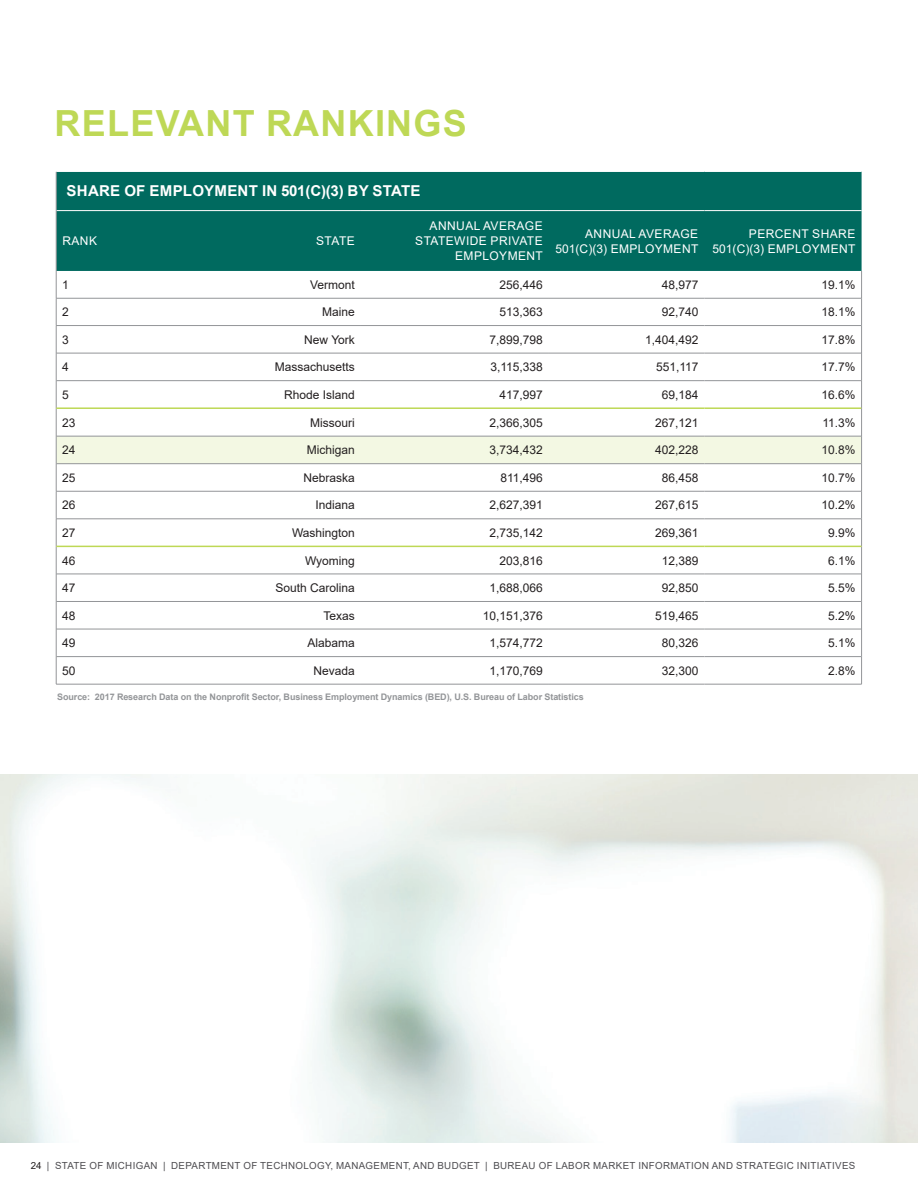
<style>
.page{position:relative;width:918px;height:1188px;background:#fff}
.page>*{position:absolute;margin:0;border:0;box-sizing:border-box;transform-origin:0 0}
.t1{font:700 36px "Arial";letter-spacing:.035em;color:#bed856}
.t2{font:700 15px "Arial";letter-spacing:.015em;color:#fff}
.Content{font:12px "Arial";color:#231f20}
.Column_Content{font:12px "Arial";color:#231f20}
.Table_H2{font:12px/15px "Arial";letter-spacing:.035em;color:#fff;text-align:right}
.Figures{font:12px "Arial";color:#231f20}
.t3{font:9.75px "Arial";letter-spacing:.035em;color:#4e4d51}
.t4{font:700 9px "Arial";letter-spacing:-.01em;color:#939598}
.s1{color:#231f20}
</style>
<div class="page">
<div style="left:57px;top:172px;width:805px;height:99px;background:#006a5f"></div>
<hr style="left:56px;top:211px;width:1px;height:60px;background:#939598">
<hr style="left:56px;top:210px;width:138px;height:1px;background:#fff">
<hr style="left:361px;top:210px;width:188px;height:1px;background:#fff">
<hr style="left:549px;top:210px;width:156px;height:1px;background:#fff">
<hr style="left:705px;top:210px;width:157px;height:1px;background:#fff">
<hr style="left:56px;top:172px;width:1px;height:39px;background:#939598">
<hr style="left:194px;top:210px;width:167px;height:1px;background:#fff">
<hr style="left:56px;top:684px;width:138px;height:1px;background:#939598">
<hr style="left:194px;top:684px;width:167px;height:1px;background:#939598">
<hr style="left:361px;top:684px;width:188px;height:1px;background:#939598">
<hr style="left:549px;top:684px;width:156px;height:1px;background:#939598">
<hr style="left:705px;top:684px;width:157px;height:1px;background:#939598">
<svg style="left:56px;top:271px;width:806px;height:413px"></svg>
<hr style="left:705px;top:380px;width:156px;height:1px;background:#939598">
<p class="t1" style="left:55px;top:98px;width:414px">RELEVANT RANKINGS</p>
<h1 class="t2" style="left:67px;top:181px;width:355px">SHARE OF EMPLOYMENT IN 501(C)(3) BY STATE</h1>
<p class="Table_H2" style="left:62px;top:233px;width:36px">RANK</p>
<p class="Table_H2" style="left:316px;top:233px;width:40px">STATE</p>
<p class="Table_H2" style="left:415px;top:218px;width:129px">ANNUAL AVERAGE<br>STATEWIDE PRIVATE<br>EMPLOYMENT</p>
<p class="Table_H2" style="left:555px;top:226px;width:145px">ANNUAL AVERAGE<br>501(C)(3) EMPLOYMENT</p>
<p class="Table_H2" style="left:712px;top:226px;width:145px">PERCENT SHARE<br>501(C)(3) EMPLOYMENT</p>
<p class="Content" style="left:62px;top:276px;width:8px">1</p>
<p class="Content" style="left:310px;top:276px;width:46px">Vermont</p>
<p class="Content" style="left:500px;top:276px;width:45px">256,446</p>
<p class="Content" style="left:662px;top:276px;width:38px">48,977</p>
<p class="Figures" style="left:822px;top:276px;width:36px">19.1%</p>
<p class="Column_Content" style="left:62px;top:304px;width:8px">2</p>
<p class="Column_Content" style="left:322px;top:304px;width:34px">Maine</p>
<p class="Column_Content" style="left:500px;top:304px;width:45px">513,363</p>
<p class="Column_Content" style="left:662px;top:304px;width:38px">92,740</p>
<p class="Figures" style="left:822px;top:304px;width:36px">18.1%</p>
<p class="Column_Content" style="left:62px;top:331px;width:8px">3</p>
<p class="Column_Content" style="left:304px;top:331px;width:52px">New York</p>
<p class="Column_Content" style="left:490px;top:331px;width:55px">7,899,798</p>
<p class="Column_Content" style="left:645px;top:331px;width:55px">1,404,492</p>
<p class="Figures" style="left:822px;top:331px;width:36px">17.8%</p>
<p class="Column_Content" style="left:62px;top:359px;width:8px">4</p>
<p class="Column_Content" style="left:275px;top:359px;width:82px">Massachusetts</p>
<p class="Column_Content" style="left:490px;top:359px;width:54px">3,115,338</p>
<p class="Column_Content" style="left:656px;top:359px;width:44px">551,117</p>
<p class="Figures" style="left:822px;top:359px;width:36px">17.7%</p>
<p class="Column_Content" style="left:62px;top:386px;width:8px">5</p>
<p class="Column_Content" style="left:284px;top:386px;width:72px">Rhode Island</p>
<p class="Column_Content" style="left:500px;top:386px;width:45px">417,997</p>
<p class="Column_Content" style="left:662px;top:386px;width:38px">69,184</p>
<p class="Figures" style="left:822px;top:386px;width:36px">16.6%</p>
<p class="Column_Content" style="left:62px;top:414px;width:15px">23</p>
<p class="Column_Content" style="left:310px;top:414px;width:46px">Missouri</p>
<p class="Column_Content" style="left:490px;top:414px;width:55px">2,366,305</p>
<p class="Column_Content" style="left:655px;top:414px;width:45px">267,121</p>
<p class="Figures" style="left:822px;top:414px;width:35px">11.3%</p>
<p class="Content" style="left:62px;top:442px;width:15px">24</p>
<p class="Content" style="left:307px;top:442px;width:50px">Michigan</p>
<p class="Content" style="left:490px;top:442px;width:55px">3,734,432</p>
<p class="Content" style="left:655px;top:442px;width:45px">402,228</p>
<p class="Figures" style="left:822px;top:442px;width:36px">10.8%</p>
<p class="Content" style="left:62px;top:469px;width:15px">25</p>
<p class="Content" style="left:304px;top:469px;width:53px">Nebraska</p>
<p class="Content" style="left:500px;top:469px;width:44px">811,496</p>
<p class="Content" style="left:662px;top:469px;width:38px">86,458</p>
<p class="Figures" style="left:822px;top:469px;width:36px">10.7%</p>
<p class="Content" style="left:62px;top:497px;width:15px">26</p>
<p class="Content" style="left:316px;top:497px;width:41px">Indiana</p>
<p class="Content" style="left:490px;top:497px;width:55px">2,627,391</p>
<p class="Content" style="left:655px;top:497px;width:45px">267,615</p>
<p class="Figures" style="left:822px;top:497px;width:36px">10.2%</p>
<p class="Content" style="left:62px;top:524px;width:15px">27</p>
<p class="Content" style="left:292px;top:524px;width:64px">Washington</p>
<p class="Content" style="left:490px;top:524px;width:55px">2,735,142</p>
<p class="Content" style="left:655px;top:524px;width:45px">269,361</p>
<p class="Figures" style="left:828px;top:524px;width:29px">9.9%</p>
<p class="Content" style="left:62px;top:552px;width:15px">46</p>
<p class="Content" style="left:305px;top:552px;width:51px">Wyoming</p>
<p class="Content" style="left:500px;top:552px;width:45px">203,816</p>
<p class="Content" style="left:662px;top:552px;width:38px">12,389</p>
<p class="Figures" style="left:828px;top:552px;width:29px">6.1%</p>
<p class="Content" style="left:62px;top:580px;width:15px">47</p>
<p class="Content" style="left:276px;top:580px;width:81px">South Carolina</p>
<p class="Content" style="left:490px;top:580px;width:55px">1,688,066</p>
<p class="Content" style="left:662px;top:580px;width:38px">92,850</p>
<p class="Figures" style="left:828px;top:580px;width:29px">5.5%</p>
<p class="Content" style="left:62px;top:607px;width:15px">48</p>
<p class="Content" style="left:324px;top:607px;width:33px">Texas</p>
<p class="Content" style="left:483px;top:607px;width:62px">10,151,376</p>
<p class="Content" style="left:655px;top:607px;width:45px">519,465</p>
<p class="Figures" style="left:828px;top:607px;width:29px">5.2%</p>
<p class="Content" style="left:62px;top:635px;width:15px">49</p>
<p class="Content" style="left:308px;top:635px;width:49px">Alabama</p>
<p class="Content" style="left:490px;top:635px;width:55px">1,574,772</p>
<p class="Content" style="left:662px;top:635px;width:38px">80,326</p>
<p class="Figures" style="left:828px;top:635px;width:29px">5.1%</p>
<p class="Content" style="left:62px;top:662px;width:15px">50</p>
<p class="Content" style="left:314px;top:662px;width:43px">Nevada</p>
<p class="Content" style="left:490px;top:662px;width:55px">1,170,769</p>
<p class="Content" style="left:662px;top:662px;width:38px">32,300</p>
<p class="Figures" style="left:828px;top:662px;width:29px">2.8%</p>
<p class="t4" style="left:57px;top:691px;width:528px">Source: 2017 Research Data on the Nonprofit Sector, Business Employment Dynamics (BED), U.S. Bureau of Labor Statistics</p>
<p class="t3" style="left:31px;top:1158px;width:826px"><span class="s1">24</span> | STATE OF MICHIGAN | DEPARTMENT OF TECHNOLOGY, MANAGEMENT, AND BUDGET | BUREAU OF LABOR MARKET INFORMATION AND STRATEGIC INITIATIVES</p>
</div>
